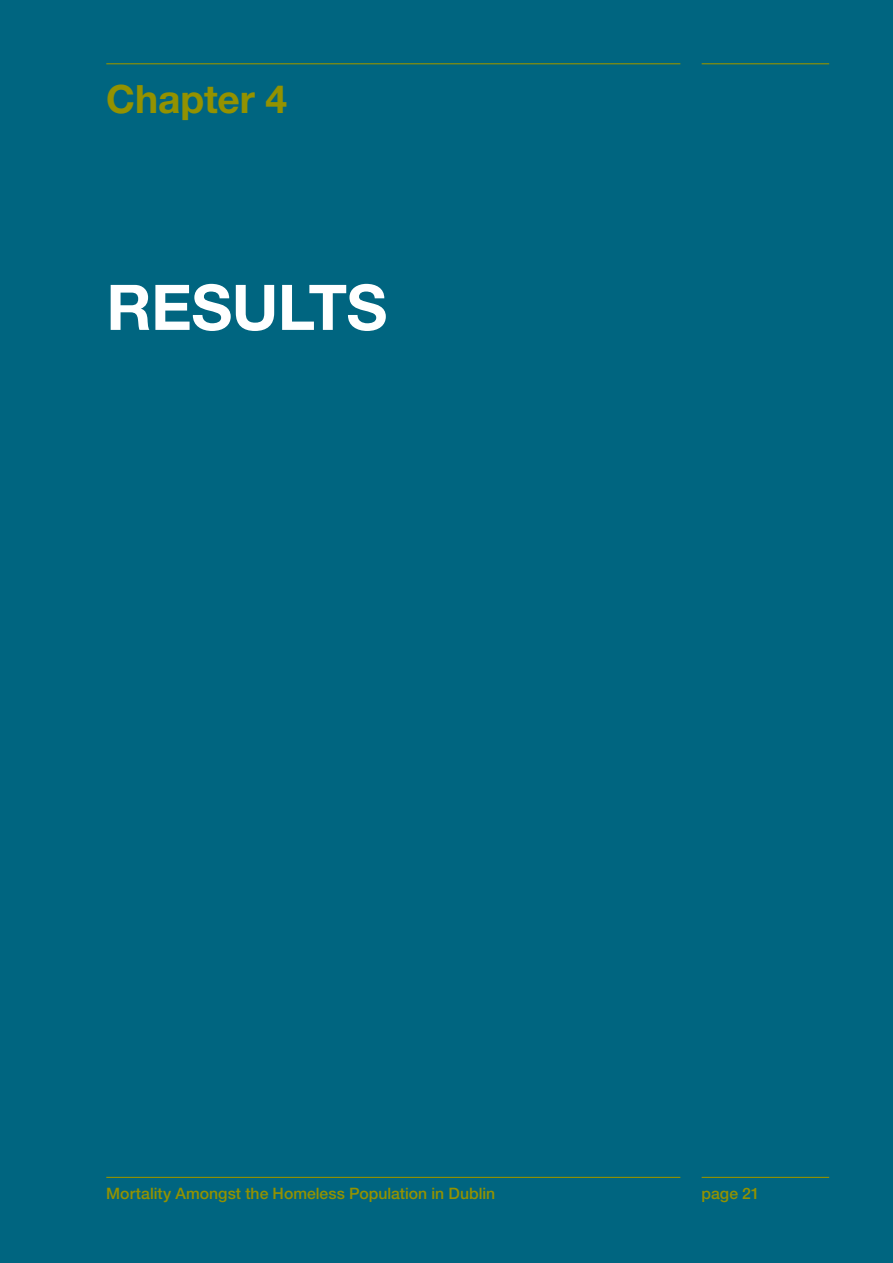
<style>
.page{position:relative;width:893px;height:1263px;background:#006580}
.page>*{position:absolute;margin:0;border:0;box-sizing:border-box;transform-origin:0 0}
.t1{font:700 63px "Helvetica Neue LT Std";letter-spacing:-.01em;color:#fff}
.t2{font:700 39px "Helvetica Neue LT Std";letter-spacing:-.005em;color:#939200}
.t3{font:500 15.75px "Helvetica Neue LT Std";color:#939200}
</style>
<div class="page">
<hr style="left:702px;top:63px;width:127px;height:1px;background:#939200">
<hr style="left:106px;top:63px;width:574px;height:1px;background:#939200">
<hr style="left:702px;top:1177px;width:127px;height:1px;background:#939200">
<hr style="left:106px;top:1177px;width:574px;height:1px;background:#939200">
<h2 class="t2" style="left:106px;top:75px;width:182px">Chapter 4</h2>
<h1 class="t1" style="left:106px;top:268px;width:283px">RESULTS</h1>
<p class="t3" style="left:106px;top:1184px;width:390px">Mortality Amongst the Homeless Population in Dublin</p>
<p class="t3" style="left:702px;top:1184px;width:60px">page 21</p>
</div>
